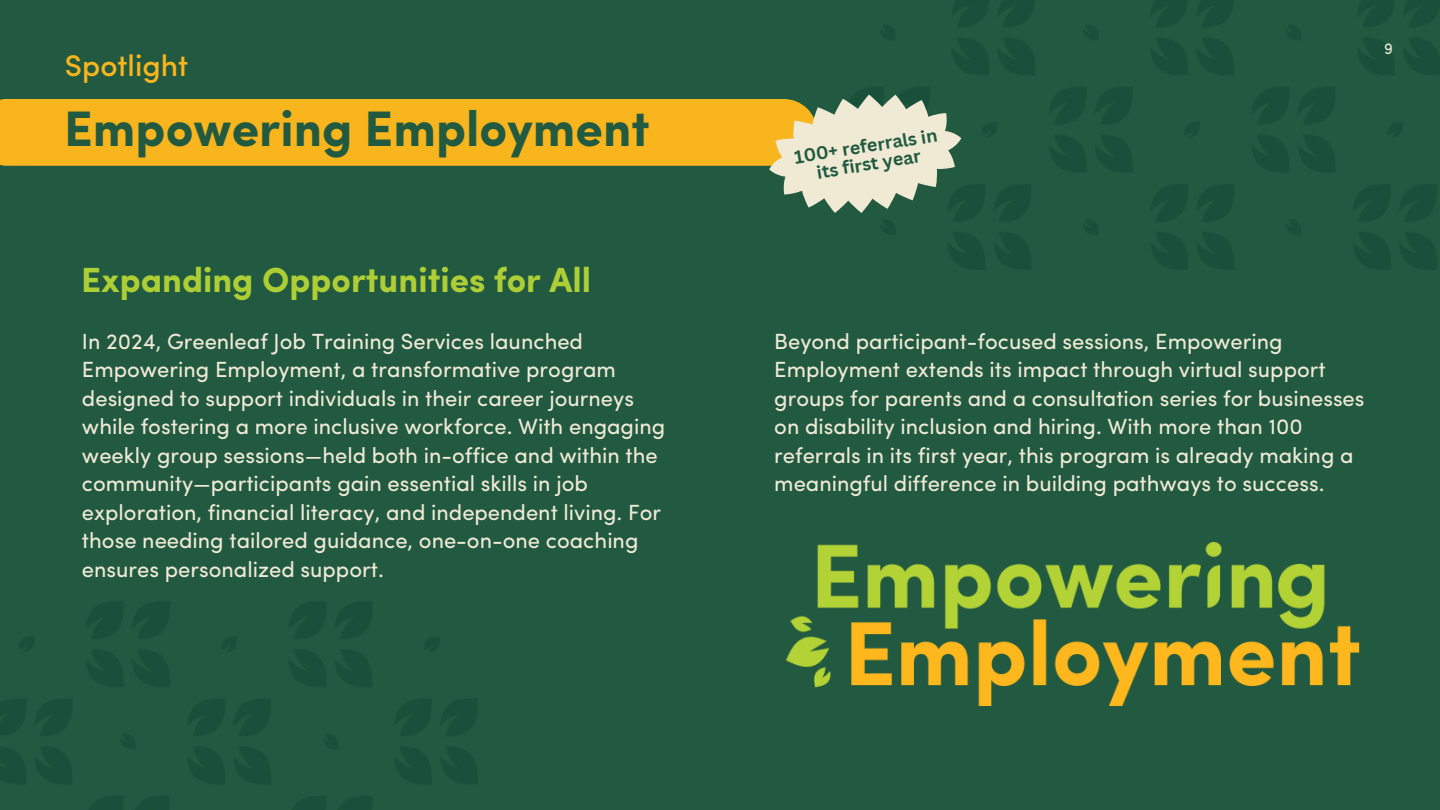
<style>
.page{position:relative;width:1440px;height:810px;background:#215a41}
.page>*{position:absolute;margin:0;border:0;box-sizing:border-box;transform-origin:0 0}
.t1{font:700 50px "Sofia Pro";color:#215a41}
.t2{font:700 35px "Sofia Pro";color:#aece36}
.t3{font:500 30px "Sofia Pro";color:#f8b51d}
.t4{font:22px/28.5px "Sofia Pro";color:#f0ead5}
.t5{font:700 18px/18px "Canva Sans";color:#215a41;text-align:center}
.t6{font:16px "Sofia Pro";color:#f0ead5}
</style>
<div class="page">
<div style="left:0;top:99px;width:760px;height:67px;background:#f8b51d"></div>
<svg style="left:760px;top:94px;width:207px;height:119px"></svg>
<img style="left:786px;top:542px;width:573px;height:164px">
<p class="t3" style="left:65px;top:53px;width:125px">Spotlight</p>
<p class="t1" style="left:64px;top:108px;width:587px">Empowering Employment</p>
<h5 class="t2" style="left:81px;top:266px;width:512px">Expanding Opportunities for All</h5>
<h3 class="t4" style="left:82px;top:329px;width:585px">In 2024, Greenleaf Job Training Services launched Empowering Employment, a transformative program designed to support individuals in their career journeys while fostering a more inclusive workforce. With engaging weekly group sessions—held both in-office and within the community—participants gain essential skills in job exploration, financial literacy, and independent living. For those needing tailored guidance, one-on-one coaching ensures personalized support.</h3>
<h1 class="t5" style="left:793px;top:148px;width:146px;rotate:-9deg">100+ referrals in its first year</h1>
<p class="t6" style="left:1384px;top:42px;width:10px">9</p>
<h2 class="t4" style="left:774px;top:329px;width:592px">Beyond participant-focused sessions, Empowering Employment extends its impact through virtual support groups for parents and a consultation series for businesses on disability inclusion and hiring. With more than 100 referrals in its first year, this program is already making a meaningful difference in building pathways to success.</h2>
</div>
